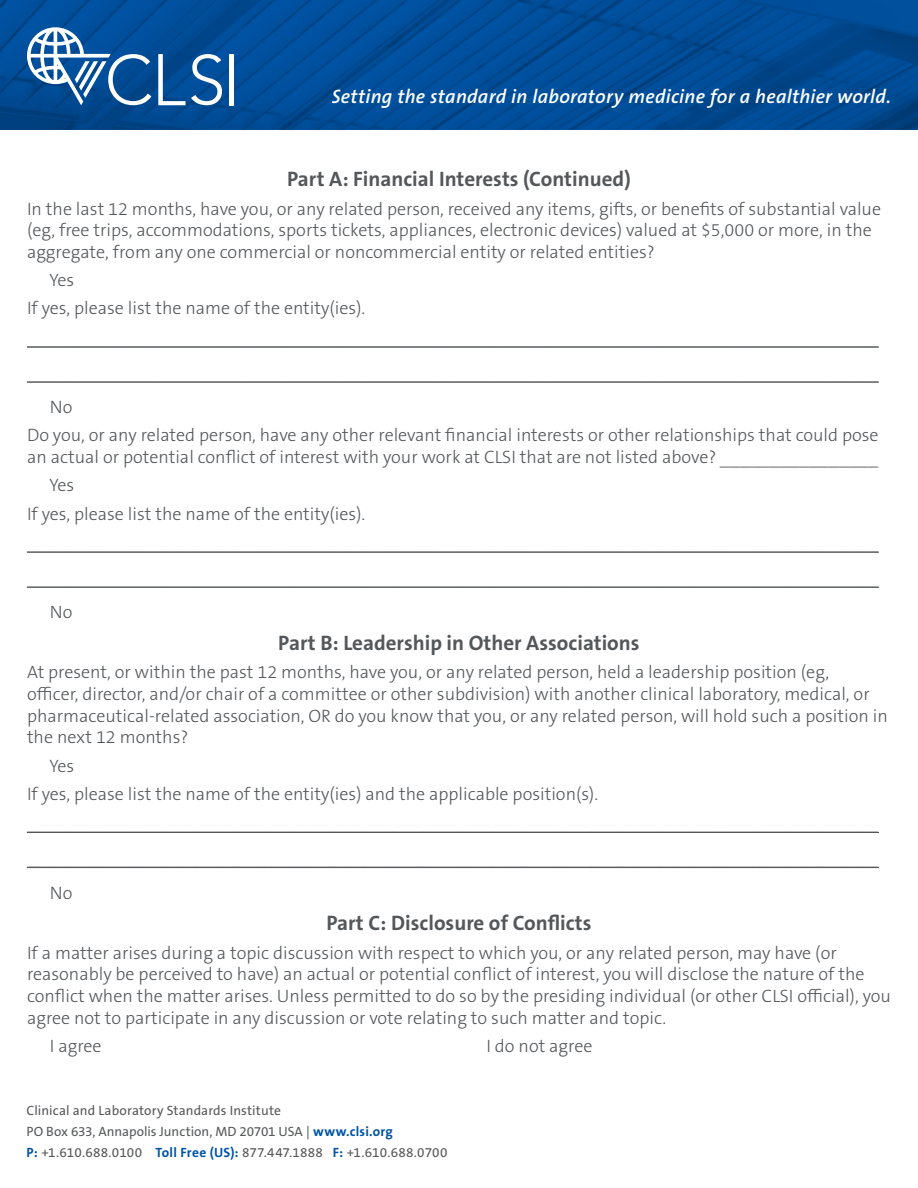
<style>
.page{position:relative;width:918px;height:1188px;background:#fff}
.page>*{position:absolute;margin:0;border:0;box-sizing:border-box;transform-origin:0 0}
.t1{font:700 21px "The Sans B W7";color:#54575a}
.t2{font:italic 600 19.5px "The Sans B W6";letter-spacing:.01em;color:#fff}
.t3{font:300 18px/21.6px "The Sans B W3";color:#54575a}
.t4{font:13.5px/21px "The Sans B W5 Plain";letter-spacing:.005em;color:#58595b}
.s1{font-family:"The Sans B W7";font-weight:700;color:#0054a6}
</style>
<div class="page">
<svg style="left:0;top:0;width:918px;height:130px;background:#004b95"></svg>
<svg style="left:27px;top:27px;width:124px;height:78px"></svg>
<svg style="left:158px;top:54px;width:64px;height:51px"></svg>
<hr style="left:229px;top:54px;width:4px;height:51px;background:#fff">
<hr style="left:27px;top:347px;width:852px;height:1px;background:#54575a">
<hr style="left:27px;top:382px;width:852px;height:1px;background:#54575a">
<hr style="left:27px;top:552px;width:852px;height:1px;background:#54575a">
<hr style="left:27px;top:587px;width:852px;height:1px;background:#54575a">
<hr style="left:27px;top:832px;width:852px;height:1px;background:#54575a">
<hr style="left:27px;top:867px;width:852px;height:1px;background:#54575a">
<p class="t2" style="left:332px;top:85px;width:561px">Setting the standard in laboratory medicine for a healthier world.</p>
<p class="t1" style="left:287px;top:166px;width:345px">Part A: Financial Interests (Continued)</p>
<p class="t3" style="left:27px;top:198px;width:856px">In the last 12 months, have you, or any related person, received any items, gifts, or benefits of substantial value (eg, free trips, accommodations, sports tickets, appliances, electronic devices) valued at $5,000 or more, in the aggregate, from any one commercial or noncommercial entity or related entities?</p>
<p class="t3" style="left:27px;top:266px;width:853px;line-height:28.3px;text-indent:22px">Yes<br>If yes, please list the name of the entity(ies). ______________________________________________________________________________________</p>
<p class="t3" style="left:50px;top:354px;width:830px;line-height:35.1px;text-indent:-23px">______________________________________________________________________________________<br>No</p>
<p class="t3" style="left:27px;top:425px;width:853px">Do you, or any related person, have any other relevant financial interests or other relationships that could pose an actual or potential conflict of interest with your work at CLSI that are not listed above? ________________</p>
<p class="t3" style="left:27px;top:471px;width:853px;line-height:28.3px;text-indent:22px">Yes<br>If yes, please list the name of the entity(ies). ______________________________________________________________________________________</p>
<p class="t3" style="left:50px;top:560px;width:830px;line-height:35.1px;text-indent:-23px">______________________________________________________________________________________<br>No</p>
<p class="t1" style="left:278px;top:630px;width:363px">Part B: Leadership in Other Associations</p>
<p class="t3" style="left:27px;top:662px;width:862px">At present, or within the past 12 months, have you, or any related person, held a leadership position (eg,<br>officer, director, and/or chair of a committee or other subdivision) with another clinical laboratory, medical, or pharmaceutical-related association, OR do you know that you, or any related person, will hold such a position in the next 12 months?</p>
<p class="t3" style="left:27px;top:751px;width:853px;line-height:28.3px;text-indent:22px">Yes<br>If yes, please list the name of the entity(ies) and the applicable position(s). ______________________________________________________________________________________</p>
<p class="t3" style="left:50px;top:882px;width:24px">No</p>
<p class="t1" style="left:326px;top:910px;width:267px">Part C: Disclosure of Conflicts</p>
<p class="t3" style="left:27px;top:942px;width:865px">If a matter arises during a topic discussion with respect to which you, or any related person, may have (or reasonably be perceived to have) an actual or potential conflict of interest, you will disclose the nature of the conflict when the matter arises. Unless permitted to do so by the presiding individual (or other CLSI official), you agree not to participate in any discussion or vote relating to such matter and topic.</p>
<p class="t3" style="left:50px;top:1035px;width:53px">I agree</p>
<p class="t3" style="left:486px;top:1035px;width:108px">I do not agree</p>
<p class="t4" style="left:27px;top:1100px;width:422px">Clinical and Laboratory Standards Institute<br>PO Box 633, Annapolis Junction, MD 20701 USA | <span class="s1">www.clsi.org<br>P:</span> +1.610.688.0100 <span class="s1">Toll Free (US):</span> 877.447.1888 <span class="s1">F:</span> +1.610.688.0700</p>
</div>
